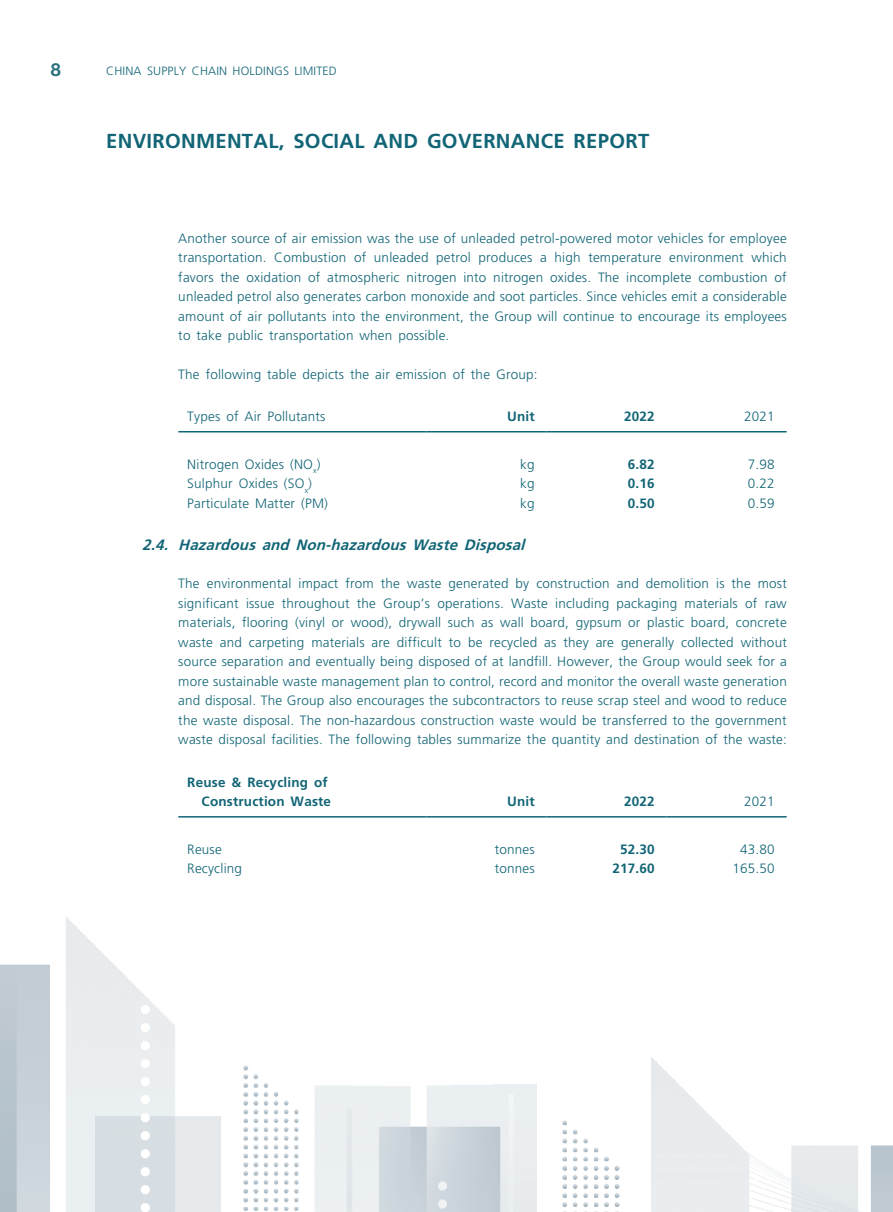
<style>
.page{position:relative;width:893px;height:1212px;background:#fff}
.page>*{position:absolute;margin:0;border:0;box-sizing:border-box;transform-origin:0 0}
.t1{font:700 20.25px "Frutiger LT Std";letter-spacing:.015em;color:#126576}
.t2{font:700 18px "Helvetica Neue LT Std";color:#2c6e7f}
._04___H2{font:italic 700 15px "Frutiger LT Std";color:#126576}
._13_____P4{font:300 13.5px/19.5px "Frutiger LT Std";letter-spacing:.015em;color:#126576;text-align:justify}
._15_Table_Stub{font:300 13.5px "Frutiger LT Std";letter-spacing:.015em;color:#126576}
._01_Body_Text{font:300 13.5px "Frutiger LT Std";letter-spacing:.015em;color:#126576}
._01_Body_Text-2{font:700 13.5px "Frutiger LT Std";letter-spacing:.015em;color:#126576}
._15_Table_Stub-2{font:700 13.5px/19.5px "Frutiger LT Std";letter-spacing:.015em;color:#126576;text-align:right}
.t3{font:300 12px "Frutiger LT Std";letter-spacing:.015em;color:#126576}
</style>
<div class="page">
<img style="left:0;top:432px;width:893px;height:780px">
<hr style="left:178px;top:431px;width:249px;height:1px;background:#126576">
<hr style="left:427px;top:431px;width:120px;height:1px;background:#126576">
<hr style="left:547px;top:431px;width:240px;height:1px;background:#126576">
<hr style="left:178px;top:816px;width:249px;height:1px;background:#126576">
<hr style="left:427px;top:816px;width:120px;height:1px;background:#126576">
<hr style="left:547px;top:816px;width:120px;height:1px;background:#126576">
<hr style="left:667px;top:816px;width:120px;height:1px;background:#126576">
<h2 class="t2" style="left:51px;top:58px;width:12px">8</h2>
<p class="t3" style="left:106px;top:64px;width:232px">CHINA SUPPLY CHAIN HOLDINGS LIMITED</p>
<h1 class="t1" style="left:106px;top:129px;width:544px">ENVIRONMENTAL, SOCIAL AND GOVERNANCE REPORT</h1>
<p class="_13_____P4" style="left:178px;top:229px;width:610px">Another source of air emission was the use of unleaded petrol-powered motor vehicles for employee transportation. Combustion of unleaded petrol produces a high temperature environment which favors the oxidation of atmospheric nitrogen into nitrogen oxides. The incomplete combustion of unleaded petrol also generates carbon monoxide and soot particles. Since vehicles emit a considerable amount of air pollutants into the environment, the Group will continue to encourage its employees to take public transportation when possible.</p>
<p class="_13_____P4" style="left:178px;top:364px;width:361px">The following table depicts the air emission of the Group:</p>
<p class="_15_Table_Stub" style="left:187px;top:409px;width:140px">Types of Air Pollutants</p>
<p class="_01_Body_Text-2" style="left:507px;top:409px;width:29px">Unit</p>
<p class="_01_Body_Text-2" style="left:624px;top:409px;width:32px">2022</p>
<p class="_01_Body_Text" style="left:744px;top:409px;width:32px">2021</p>
<p class="_15_Table_Stub" style="left:187px;top:456px;width:135px">Nitrogen Oxides (NO<sub>x</sub>)</p>
<p class="_01_Body_Text" style="left:520px;top:456px;width:16px">kg</p>
<p class="_01_Body_Text-2" style="left:628px;top:456px;width:28px">6.82</p>
<p class="_01_Body_Text" style="left:748px;top:456px;width:28px">7.98</p>
<p class="_15_Table_Stub" style="left:187px;top:476px;width:126px">Sulphur Oxides (SO<sub>x</sub>)</p>
<p class="_01_Body_Text" style="left:520px;top:476px;width:16px">kg</p>
<p class="_01_Body_Text-2" style="left:628px;top:475px;width:28px">0.16</p>
<p class="_01_Body_Text" style="left:748px;top:476px;width:28px">0.22</p>
<p class="_15_Table_Stub" style="left:187px;top:495px;width:142px">Particulate Matter (PM)</p>
<p class="_01_Body_Text" style="left:520px;top:495px;width:16px">kg</p>
<p class="_01_Body_Text-2" style="left:628px;top:495px;width:28px">0.50</p>
<p class="_01_Body_Text" style="left:748px;top:495px;width:28px">0.59</p>
<p class="_04___H2" style="left:142px;top:536px;width:388px">2.4. Hazardous and Non-hazardous Waste Disposal</p>
<p class="_13_____P4" style="left:178px;top:574px;width:610px">The environmental impact from the waste generated by construction and demolition is the most significant issue throughout the Group’s operations. Waste including packaging materials of raw materials, flooring (vinyl or wood), drywall such as wall board, gypsum or plastic board, concrete waste and carpeting materials are difficult to be recycled as they are generally collected without source separation and eventually being disposed of at landfill. However, the Group would seek for a more sustainable waste management plan to control, record and monitor the overall waste generation and disposal. The Group also encourages the subcontractors to reuse scrap steel and wood to reduce the waste disposal. The non-hazardous construction waste would be transferred to the government waste disposal facilities. The following tables summarize the quantity and destination of the waste:</p>
<p class="_15_Table_Stub-2" style="left:187px;top:772px;width:145px">Reuse &amp; Recycling of<br>Construction Waste</p>
<p class="_01_Body_Text-2" style="left:507px;top:794px;width:29px">Unit</p>
<p class="_01_Body_Text-2" style="left:624px;top:794px;width:32px">2022</p>
<p class="_01_Body_Text" style="left:744px;top:794px;width:32px">2021</p>
<p class="_15_Table_Stub" style="left:187px;top:841px;width:36px">Reuse</p>
<p class="_01_Body_Text" style="left:495px;top:841px;width:41px">tonnes</p>
<p class="_01_Body_Text-2" style="left:620px;top:841px;width:36px">52.30</p>
<p class="_01_Body_Text" style="left:740px;top:841px;width:36px">43.80</p>
<p class="_15_Table_Stub" style="left:187px;top:861px;width:56px">Recycling</p>
<p class="_01_Body_Text" style="left:495px;top:861px;width:41px">tonnes</p>
<p class="_01_Body_Text-2" style="left:612px;top:860px;width:44px">217.60</p>
<p class="_01_Body_Text" style="left:732px;top:861px;width:44px">165.50</p>
</div>
